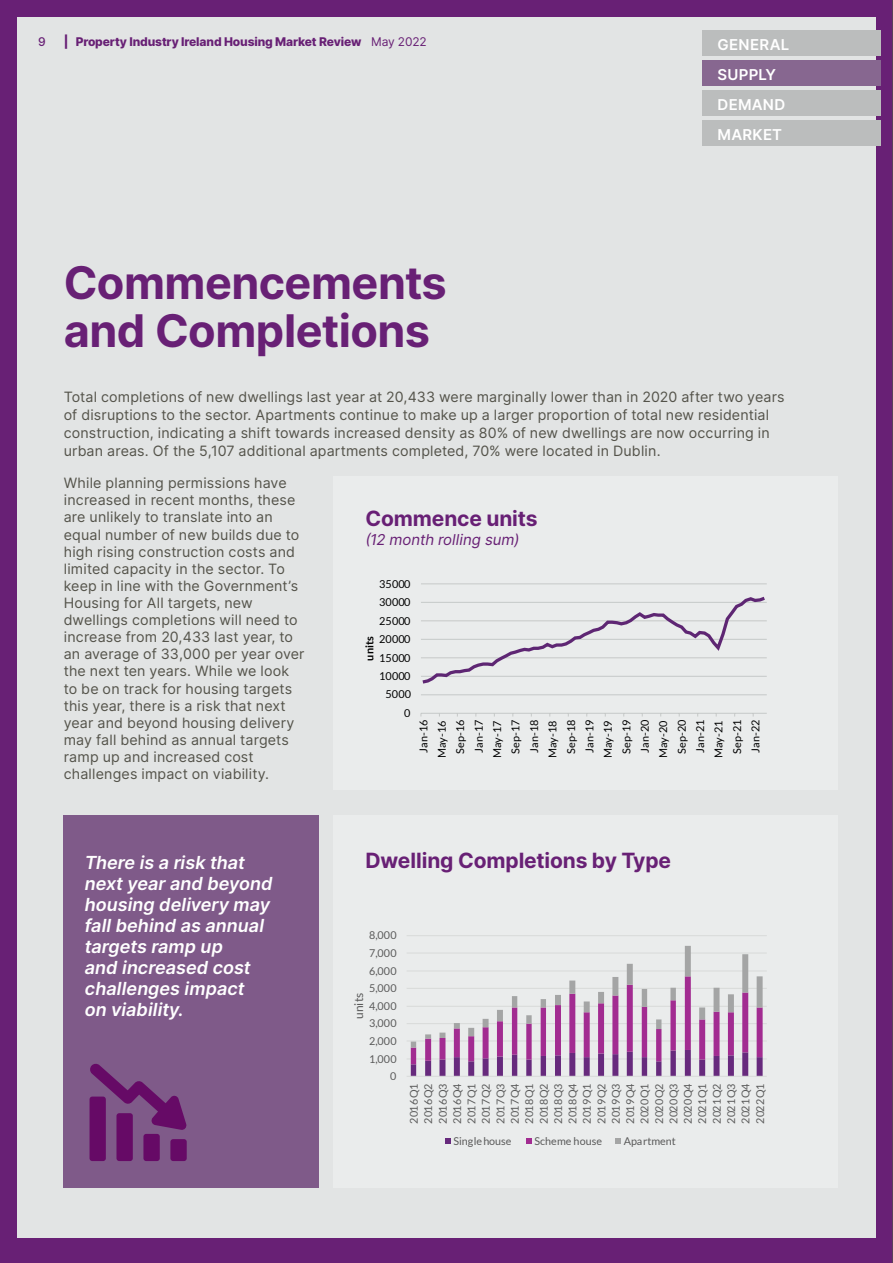
<style>
.page{position:relative;width:893px;height:1263px;background:#682075}
.page>*{position:absolute;margin:0;border:0;box-sizing:border-box;transform-origin:0 0}
.t1{font:700 45px/48.8px "Inter";letter-spacing:-.01em;color:#682075}
.t2{font:700 21px "Inter";letter-spacing:-.01em;color:#682075}
.t3{font:italic 600 18px/21px "Inter";color:#fff}
.t4{font:600 15px/30px "Inter";letter-spacing:.02em;color:#fff}
.t5{font:italic 15px "Inter";color:#682075}
.t6{font:14.25px/17.1px "Inter";letter-spacing:.01em;color:#54534a}
.t7{font:800 12px "Inter";letter-spacing:-.01em;color:#682075}
.t8{font:12px "Lato";color:#5a5a5a}
.t9{font:500 12px "Inter";color:#682075}
.t10{font:10.8px/14.4px "Lato";color:#5a5a5a;text-align:justify}
.t11{font:10.8px/18.5px "Lato";color:#000101;text-align:center}
.t12{font:700 10.8px "Lato";color:#000101}
.s1{font-weight:400}
</style>
<div class="page">
<div style="left:17px;top:17px;width:859px;height:1220px;background:#e2e4e4"></div>
<div style="left:333px;top:476px;width:505px;height:313px;background:#eaecec"></div>
<div style="left:333px;top:815px;width:505px;height:372px;background:#eaecec"></div>
<div style="left:64px;top:815px;width:255px;height:372px;background:#7f5a89"></div>
<div style="left:703px;top:30px;width:178px;height:25px;background:#bbbdbd"></div>
<div style="left:703px;top:60px;width:178px;height:25px;background:#876790"></div>
<div style="left:703px;top:90px;width:178px;height:25px;background:#bbbdbd"></div>
<div style="left:703px;top:120px;width:178px;height:25px;background:#bbbdbd"></div>
<hr style="left:421px;top:583px;width:346px;height:1px;background:#d8dad9">
<hr style="left:421px;top:694px;width:346px;height:1px;background:#d8dad9">
<hr style="left:421px;top:713px;width:346px;height:1px;background:#d8dad9">
<svg style="left:421px;top:596px;width:346px;height:88px"></svg>
<hr style="left:407px;top:935px;width:360px;height:1px;background:#d8dad9">
<hr style="left:407px;top:952px;width:360px;height:1px;background:#d8dad9">
<hr style="left:407px;top:970px;width:360px;height:1px;background:#d8dad9">
<hr style="left:407px;top:988px;width:360px;height:1px;background:#d8dad9">
<hr style="left:407px;top:1006px;width:360px;height:1px;background:#d8dad9">
<hr style="left:407px;top:1023px;width:360px;height:1px;background:#d8dad9">
<hr style="left:407px;top:1040px;width:360px;height:1px;background:#d8dad9">
<hr style="left:407px;top:1058px;width:360px;height:1px;background:#d8dad9">
<svg style="left:411px;top:946px;width:352px;height:130px"></svg>
<hr style="left:407px;top:1076px;width:360px;height:1px;background:#d8dad9">
<svg style="left:445px;top:1138px;width:6px;height:6px"></svg>
<svg style="left:526px;top:1138px;width:6px;height:6px"></svg>
<svg style="left:615px;top:1138px;width:6px;height:6px"></svg>
<div style="left:90px;top:1096px;width:16px;height:65px;background:#660a66;border-radius:3px"></div>
<div style="left:116px;top:1113px;width:17px;height:48px;background:#660a66;border-radius:3px"></div>
<div style="left:143px;top:1134px;width:17px;height:27px;background:#660a66;border-radius:3px"></div>
<div style="left:170px;top:1139px;width:17px;height:22px;background:#660a66;border-radius:3px"></div>
<svg style="left:89px;top:1063px;width:98px;height:67px"></svg>
<p class="t9" style="left:38px;top:33px;width:9px">9</p>
<p class="t7" style="left:64px;top:33px;width:365px">| Property Industry Ireland Housing Market Review <span class="s1">May 2022</span></p>
<h1 class="t1" style="left:64px;top:257px;width:384px">Commencements and Completions</h1>
<p class="t4" style="left:717px;top:29px;width:73px">GENERAL<br>SUPPLY<br>DEMAND<br>MARKET</p>
<p class="t6" style="left:64px;top:388px;width:722px;line-height:18px">Total completions of new dwellings last year at 20,433 were marginally lower than in 2020 after two years of disruptions to the sector. Apartments continue to make up a larger proportion of total new residential construction, indicating a shift towards increased density as 80% of new dwellings are now occurring in urban areas. Of the 5,107 additional apartments completed, 70% were located in Dublin.</p>
<p class="t6" style="left:64px;top:474px;width:242px">While planning permissions have increased in recent months, these are unlikely to translate into an equal number of new builds due to high rising construction costs and limited capacity in the sector. To keep in line with the Government’s<br>Housing for All targets, new dwellings completions will need to increase from 20,433 last year, to an average of 33,000 per year over the next ten years. While we look to be on track for housing targets this year, there is a risk that next year and beyond housing delivery may fall behind as annual targets ramp up and increased cost challenges impact on viability.</p>
<h2 class="t2" style="left:366px;top:503px;width:173px">Commence units</h2>
<p class="t5" style="left:366px;top:529px;width:155px">(12 month rolling sum)</p>
<p class="t11" style="left:379px;top:574px;width:33px">35000</p>
<p class="t11" style="left:379px;top:593px;width:33px">30000</p>
<p class="t11" style="left:379px;top:611px;width:33px">25000</p>
<p class="t11" style="left:379px;top:630px;width:33px">20000</p>
<p class="t12" style="left:363px;top:660px;width:26px;rotate:-90deg">units</p>
<p class="t11" style="left:379px;top:648px;width:33px">15000</p>
<p class="t11" style="left:379px;top:667px;width:33px">10000</p>
<p class="t11" style="left:385px;top:685px;width:27px">5000</p>
<p class="t11" style="left:404px;top:703px;width:8px">0</p>
<p class="t11" style="left:414px;top:758px;width:40px;rotate:-90deg">Jan-16<br>May-16<br>Sep-16<br>Jan-17<br>May-17<br>Sep-17<br>Jan-18<br>May-18<br>Sep-18<br>Jan-19<br>May-19<br>Sep-19<br>Jan-20<br>May-20<br>Sep-20<br>Jan-21<br>May-21<br>Sep-21<br>Jan-22</p>
<p class="t3" style="left:85px;top:852px;width:189px">There is a risk that next year and beyond housing delivery may fall behind as annual targets ramp up<br>and increased cost challenges impact<br>on viability.</p>
<h2 class="t2" style="left:366px;top:845px;width:307px">Dwelling Completions by Type</h2>
<p class="t10" style="left:369px;top:928px;width:29px">8,000</p>
<p class="t10" style="left:369px;top:945px;width:29px">7,000</p>
<p class="t10" style="left:369px;top:963px;width:29px">6,000</p>
<p class="t10" style="left:369px;top:981px;width:29px">5,000</p>
<p class="t8" style="left:352px;top:1019px;width:28px;rotate:-90deg">units</p>
<p class="t10" style="left:369px;top:999px;width:29px">4,000</p>
<p class="t10" style="left:369px;top:1016px;width:29px">3,000</p>
<p class="t10" style="left:369px;top:1033px;width:29px">2,000</p>
<p class="t10" style="left:369px;top:1051px;width:29px">1,000</p>
<p class="t10" style="left:390px;top:1069px;width:8px">0</p>
<p class="t10" style="left:407px;top:1123px;width:41px;rotate:-90deg">2016Q1<br>2016Q2<br>2016Q3<br>2016Q4<br>2017Q1<br>2017Q2<br>2017Q3<br>2017Q4<br>2018Q1<br>2018Q2<br>2018Q3<br>2018Q4<br>2019Q1<br>2019Q2<br>2019Q3<br>2019Q4<br>2020Q1<br>2020Q2<br>2020Q3<br>2020Q4<br>2021Q1<br>2021Q2<br>2021Q3<br>2021Q4<br>2022Q1</p>
<p class="t10" style="left:453px;top:1133px;width:60px">Singlehouse</p>
<p class="t10" style="left:534px;top:1133px;width:69px">Scheme house</p>
<p class="t10" style="left:624px;top:1133px;width:53px">Apartment</p>
</div>
